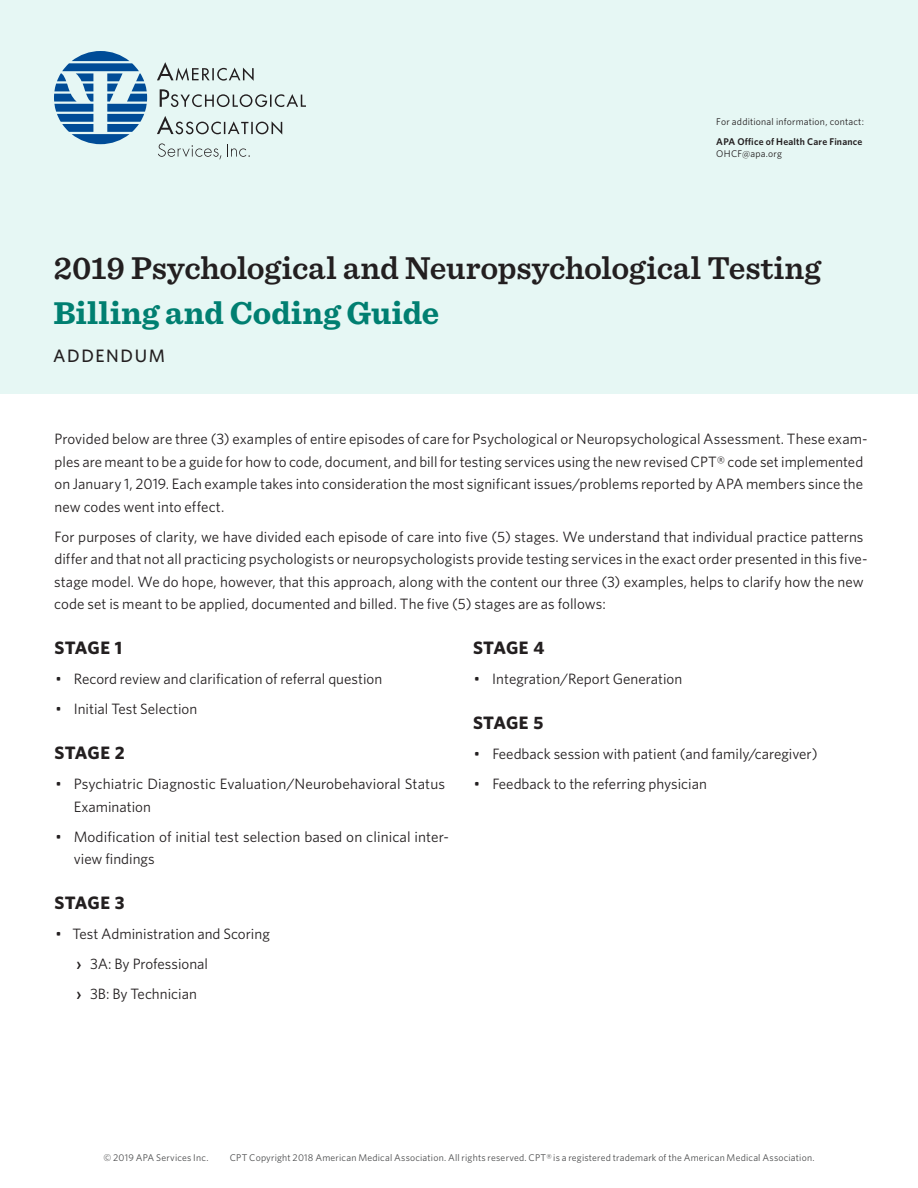
<style>
.page{position:relative;width:918px;height:1188px;background:#fff}
.page>*{position:absolute;margin:0;border:0;box-sizing:border-box;transform-origin:0 0}
.t1{font:600 33px/45px "Sentinel";letter-spacing:-.005em;color:#231f20}
.t2{font:700 18px "Whitney";letter-spacing:.01em;color:#231f20}
.t3{font:500 18px "Whitney";letter-spacing:.09em;color:#231f20}
.Body{font:15px/22.5px "Whitney";color:#231f20}
.t4{font:9.75px "Whitney";letter-spacing:.02em;color:#4b4c4d}
.Contact_Info{font:9.75px "Whitney";letter-spacing:.02em;color:#231f20}
.Contact_Info-2{font:600 9.75px "Whitney";letter-spacing:.02em;color:#231f20}
.s1{font-weight:700;color:#007f71}
.s2{font-weight:600}
</style>
<div class="page">
<div style="left:0;top:0;width:918px;height:394px;background:#e6f7f4"></div>
<svg style="left:157px;top:116px;width:125px;height:19px"></svg>
<svg style="left:160px;top:89px;width:146px;height:18px"></svg>
<svg style="left:157px;top:62px;width:97px;height:19px"></svg>
<svg style="left:158px;top:143px;width:63px;height:16px"></svg>
<svg style="left:227px;top:144px;width:23px;height:13px"></svg>
<svg style="left:54px;top:51px;width:93px;height:93px"></svg>
<p class="Contact_Info" style="left:716px;top:115px;width:149px">For additional information, contact:</p>
<p class="Contact_Info-2" style="left:716px;top:135px;width:148px">APA Office of Health Care Finance</p>
<p class="Contact_Info" style="left:716px;top:147px;width:67px">OHCF@apa.org</p>
<h1 class="t1" style="left:53px;top:244px;width:769px">2019 Psychological and Neuropsychological Testing<br><span class="s1">Billing and Coding Guide</span></h1>
<h1 class="t3" style="left:53px;top:343px;width:113px">ADDENDUM</h1>
<p class="Body" style="left:54px;top:427px;width:815px">Provided below are three (3) examples of entire episodes of care for Psychological or Neuropsychological Assessment. These exam&shy;ples are meant to be a guide for how to code, document, and bill for testing services using the new revised CPT® code set implemented on January 1, 2019. Each example takes into consideration the most significant issues/problems reported by APA members since the new codes went into effect.</p>
<p class="Body" style="left:54px;top:525px;width:815px">For purposes of clarity, we have divided each episode of care into five (5) stages. We understand that individual practice patterns differ and that not all practicing psychologists or neuropsychologists provide testing services in the exact order presented in this five&shy;stage model. We do hope, however, that this approach, along with the content our three (3) examples, helps to clarify how the new code set is meant to be applied, documented and billed. The five (5) stages are as follows:</p>
<h2 class="t2" style="left:55px;top:636px;width:69px">STAGE 1</h2>
<p class="Body" style="left:55px;top:667px;width:328px">• Record review and clarification of referral question</p>
<p class="Body" style="left:55px;top:697px;width:143px">• Initial Test Selection</p>
<h2 class="t2" style="left:55px;top:741px;width:72px">STAGE 2</h2>
<p class="Body" style="left:74px;top:772px;width:373px;text-indent:-18px">• Psychiatric Diagnostic Evaluation/Neurobehavioral Status<br>Examination</p>
<p class="Body" style="left:74px;top:825px;width:377px;text-indent:-18px">• Modification of initial test selection based on clinical inter&shy;view findings</p>
<h2 class="t2" style="left:55px;top:891px;width:72px">STAGE 3</h2>
<p class="Body" style="left:55px;top:922px;width:216px">• Test Administration and Scoring</p>
<p class="Body" style="left:76px;top:952px;width:133px"><span class="s2">›</span> 3A: By Professional</p>
<p class="Body" style="left:76px;top:982px;width:122px"><span class="s2">›</span> 3B: By Technician</p>
<h2 class="t2" style="left:473px;top:636px;width:73px">STAGE 4</h2>
<p class="Body" style="left:474px;top:667px;width:210px">• Integration/Report Generation</p>
<h2 class="t2" style="left:473px;top:711px;width:72px">STAGE 5</h2>
<p class="Body" style="left:474px;top:742px;width:345px">• Feedback session with patient (and family/caregiver)</p>
<p class="Body" style="left:474px;top:772px;width:235px">• Feedback to the referring physician</p>
<p class="t4" style="left:103px;top:1151px;width:107px">© 2019 APA Services Inc.</p>
<p class="t4" style="left:230px;top:1151px;width:586px">CPT Copyright 2018 American Medical Association. All rights reserved. CPT® is a registered trademark of the American Medical Association.</p>
</div>
